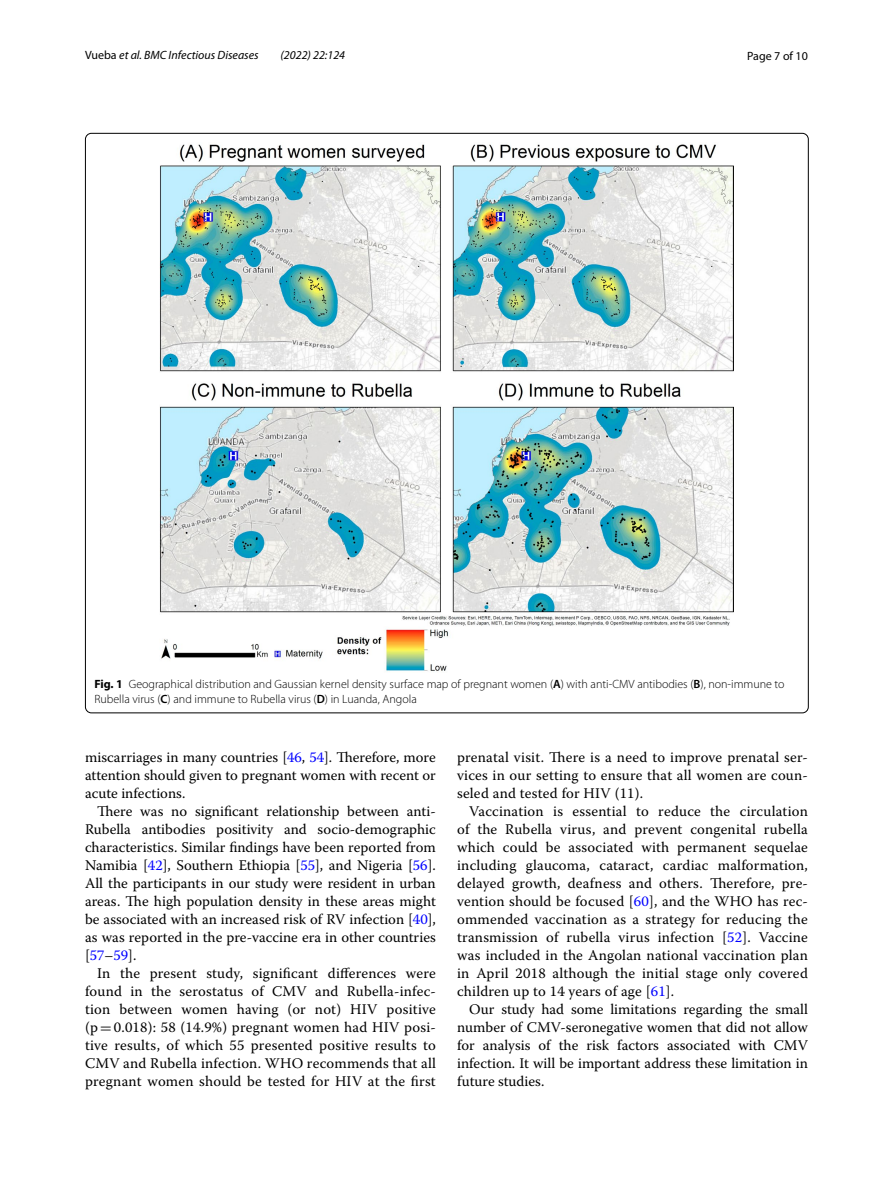
<style>
.page{position:relative;width:893px;height:1187px;background:#fff}
.page>*{position:absolute;margin:0;border:0;box-sizing:border-box;transform-origin:0 0}
.t1{font:14.7px/18px "Warnock Pro";letter-spacing:.01em;color:#000;text-align:justify}
.t2{font:300 12px/15px "Myriad Pro";color:#000}
.t3{font:italic 12px "Myriad Pro";color:#000}
.t4{font:12px "Myriad Pro";color:#000}
.s1{font-style:normal}
.s2{font-weight:700}
.s3{font-weight:600}
.s4{color:#00f}
.s5{font-family:"MTSY"}
</style>
<div class="page">
<img style="left:160px;top:144px;width:574px;height:528px">
<p class="t3" style="left:85px;top:48px;width:175px"><span class="s1">Vueba</span> et al. BMC Infectious Diseases</p>
<p class="t3" style="left:281px;top:48px;width:66px">(2022) 22:124</p>
<p class="t4" style="left:747px;top:48px;width:62px">Page 7 of 10</p>
<p class="t2" style="left:94px;top:676px;width:692px"><span class="s2">Fig. 1</span> Geographical distribution and Gaussian kernel density surface map of pregnant women (<span class="s3">A</span>) with anti-CMV antibodies (<span class="s3">B</span>), non-immune to<br>Rubella virus (<span class="s3">C</span>) and immune to Rubella virus (<span class="s3">D</span>) in Luanda, Angola</p>
<p class="t1" style="left:85px;top:747px;width:352px">miscarriages in many countries [<span class="s4">46</span>, <span class="s4">54</span>]. Therefore, more attention should given to pregnant women with recent or acute infections.</p>
<p class="t1" style="left:85px;top:801px;width:352px;text-indent:12px">There was no significant relationship between anti-Rubella antibodies positivity and socio-demographic characteristics. Similar findings have been reported from Namibia [<span class="s4">42</span>], Southern Ethiopia [<span class="s4">55</span>], and Nigeria [<span class="s4">56</span>].<br>All the participants in our study were resident in urban areas. The high population density in these areas might be associated with an increased risk of RV infection [<span class="s4">40</span>], as was reported in the pre-vaccine era in other countries [<span class="s4">57</span>–<span class="s4">59</span>].</p>
<p class="t1" style="left:85px;top:963px;width:352px;text-indent:12px">In the present study, significant differences were found in the serostatus of CMV and Rubella-infec&shy;tion between women having (or not) HIV positive (p<span class="s5">=</span>0.018): 58 (14.9%) pregnant women had HIV posi&shy;tive results, of which 55 presented positive results to CMV and Rubella infection. WHO recommends that all pregnant women should be tested for HIV at the first</p>
<p class="t1" style="left:457px;top:747px;width:352px">prenatal visit. There is a need to improve prenatal ser&shy;vices in our setting to ensure that all women are coun&shy;seled and tested for HIV (11).</p>
<p class="t1" style="left:457px;top:801px;width:352px;text-indent:12px">Vaccination is essential to reduce the circulation of the Rubella virus, and prevent congenital rubella which could be associated with permanent sequelae including glaucoma, cataract, cardiac malformation, delayed growth, deafness and others. Therefore, pre&shy;vention should be focused [<span class="s4">60</span>], and the WHO has rec&shy;ommended vaccination as a strategy for reducing the transmission of rubella virus infection [<span class="s4">52</span>]. Vaccine was included in the Angolan national vaccination plan in April 2018 although the initial stage only covered children up to 14 years of age [<span class="s4">61</span>].</p>
<p class="t1" style="left:457px;top:999px;width:352px;text-indent:12px">Our study had some limitations regarding the small number of CMV-seronegative women that did not allow for analysis of the risk factors associated with CMV infection. It will be important address these limitation in future studies.</p>
</div>
